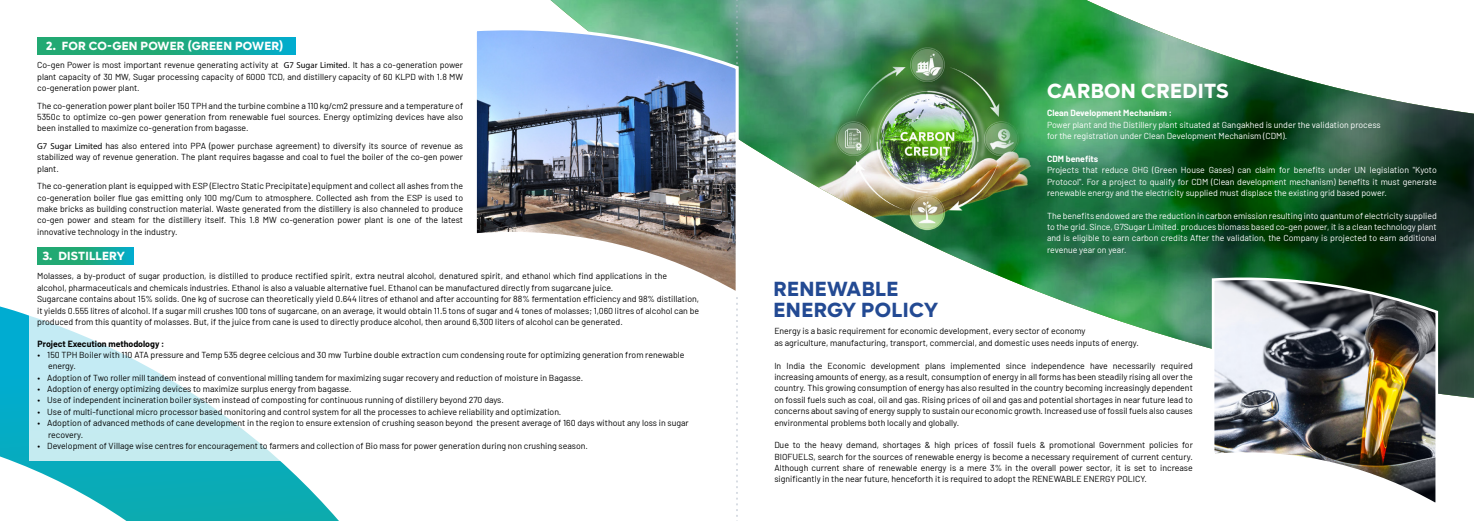
<style>
.page{position:relative;width:1474px;height:521px;background:#fff}
.page>*{position:absolute;margin:0;border:0;box-sizing:border-box;transform-origin:0 0}
.t1{font:700 20.65px/21.3px "Lufga";letter-spacing:.02em;color:#234a93}
.t2{font:700 20.65px "Lufga";letter-spacing:.02em;color:#fff}
.t3{font:700 11.9px "Lufga";letter-spacing:.02em;color:#fff}
.t4{font:8.75px/11.4px "Barlow";color:#000;text-align:justify}
.t5{font:8.75px/11.4px "Barlow";color:#fff;text-align:justify}
.t6{font:700 8.75px "Barlow";color:#fff}
.t7{font:700 8.75px "Barlow";color:#000}
.s1{font-family:"Myriad Pro"}
</style>
<div class="page">
<svg style="left:0;top:306px;width:339px;height:215px"></svg>
<img style="left:550px;top:0;width:923px;height:398px">
<svg style="left:29px;top:306px;width:310px;height:155px"></svg>
<svg style="left:736px;top:0;width:1px;height:521px"></svg>
<svg style="left:38px;top:37px;width:258px;height:18px;background:#19a98a"></svg>
<svg style="left:37px;top:247px;width:97px;height:18px;background:#19a98a"></svg>
<img style="left:1210px;top:275px;width:229px;height:228px">
<img style="left:476px;top:25px;width:265px;height:274px">
<h2 class="t3" style="left:46px;top:39px;width:239px">2. FOR CO-GEN POWER (GREEN POWER)</h2>
<p class="t4" style="left:37px;top:59px;width:427px">Co-gen Power is most important revenue generating activity at <span class="s1">G7 Sugar Limited</span>. It has a co-generation power plant capacity of 30 MW, Sugar processing capacity of 6000 TCD, and distillery capacity of 60 KLPD with 1.8 MW co-generation power plant.</p>
<p class="t4" style="left:37px;top:99px;width:427px">The co-generation power plant boiler 150 TPH and the turbine combine a 110 kg/cm2 pressure and a temperature of 5350c to optimize co-gen power generation from renewable fuel sources. Energy optimizing devices have also been installed to maximize co-generation from bagasse.</p>
<p class="t4" style="left:37px;top:139px;width:427px"><span class="s1">G7 Sugar Limited</span> has also entered into PPA (power purchase agreement) to diversify its source of revenue as stabilized way of revenue generation. The plant requires bagasse and coal to fuel the boiler of the co-gen power plant.</p>
<p class="t4" style="left:37px;top:180px;width:427px">The co-generation plant is equipped with ESP (Electro Static Precipitate) equipment and collect all ashes from the co-generation boiler flue gas emitting only 100 mg/Cum to atmosphere. Collected ash from the ESP is used to make bricks as building construction material. Waste generated from the distillery is also channeled to produce co-gen power and steam for the distillery itself. This 1.8 MW co-generation power plant is one of the latest innovative technology in the industry.</p>
<h2 class="t3" style="left:42px;top:249px;width:84px">3. DISTILLERY</h2>
<p class="t4" style="left:37px;top:270px;width:663px;text-align:left">Molasses, a by-product of sugar production, is distilled to produce rectified spirit, extra neutral alcohol, denatured spirit, and ethanol which find applications in the<br>alcohol, pharmaceuticals and chemicals industries. Ethanol is also a valuable alternative fuel. Ethanol can be manufactured directly from sugarcane juice.<br>Sugarcane contains about 15% solids. One kg of sucrose can theoretically yield 0.644 litres of ethanol and after accounting for 88% fermentation efficiency and 98% distillation, it yields 0.555 litres of alcohol. If a sugar mill crushes 100 tons of sugarcane, on an average, it would obtain 11.5 tons of sugar and 4 tones of molasses; 1,060 litres of alcohol can be produced from this quantity of molasses. But, if the juice from cane is used to directly produce alcohol, then around 6,300 liters of alcohol can be generated.</p>
<p class="t7" style="left:38px;top:337px;width:128px">Project Execution methodology :</p>
<p class="t4" style="left:48px;top:348px;width:638px;text-indent:-10px">• 150 TPH Boiler with 110 ATA pressure and Temp 535 degree celcious and 30 mw Turbine double extraction cum condensing route for optimizing generation from renewable energy.</p>
<p class="t4" style="left:38px;top:371px;width:547px">• Adoption of Two roller mill tandem instead of conventional milling tandem for maximizing sugar recovery and reduction of moisture in Bagasse.</p>
<p class="t4" style="left:38px;top:382px;width:315px">• Adoption of energy optimizing devices to maximize surplus energy from bagasse.</p>
<p class="t4" style="left:38px;top:394px;width:468px">• Use of independent incineration boiler system instead of composting for continuous running of distillery beyond 270 days.</p>
<p class="t4" style="left:38px;top:405px;width:525px">• Use of multi-functional micro processor based monitoring and control system for all the processes to achieve reliability and optimization.</p>
<p class="t4" style="left:48px;top:417px;width:642px;text-indent:-10px">• Adoption of advanced methods of cane development in the region to ensure extension of crushing season beyond the present average of 160 days without any loss in sugar recovery.</p>
<p class="t4" style="left:38px;top:439px;width:551px">• Development of Village wise centres for encouragement to farmers and collection of Bio mass for power generation during non crushing season.</p>
<h1 class="t1" style="left:773px;top:278px;width:166px">RENEWABLE<br>ENERGY POLICY</h1>
<h1 class="t2" style="left:1047px;top:78px;width:183px">CARBON CREDITS</h1>
<p class="t6" style="left:1047px;top:107px;width:127px">Clean Development Mechanism :</p>
<p class="t5" style="left:1047px;top:118px;width:335px">Power plant and the Distillery plant situated at Gangakhed is under the validation process for the registration under Clean Development Mechanism (CDM).</p>
<p class="t6" style="left:1047px;top:152px;width:53px">CDM benefits</p>
<p class="t5" style="left:1047px;top:164px;width:391px">Projects that reduce GHG (Green House Gases) can claim for benefits under UN legislation "Kyoto Protocol". For a project to qualify for CDM (Clean development mechanism) benefits it must generate renewable energy and the electricity supplied must displace the existing grid based power.</p>
<p class="t5" style="left:1047px;top:209px;width:391px">The benefits endowed are the reduction in carbon emission resulting into quantum of electricity supplied to the grid. Since, G7Sugar Limited. produces biomass based co-gen power, it is a clean technology plant and is eligible to earn carbon credits After the validation, the Company is projected to earn additional revenue year on year.</p>
<p class="t4" style="left:774px;top:325px;width:366px">Energy is a basic requirement for economic development, every sector of economy<br>as agriculture, manufacturing, transport, commercial, and domestic uses needs inputs of energy.</p>
<p class="t4" style="left:774px;top:359px;width:420px">In India the Economic development plans implemented since independence have necessarily required increasing amounts of energy, as a result, consumption of energy in all forms has been steadily rising all over the country. This growing consumption of energy has also resulted in the country becoming increasingly dependent on fossil fuels such as coal, oil and gas. Rising prices of oil and gas and potential shortages in near future lead to concerns about saving of energy supply to sustain our economic growth. Increased use of fossil fuels also causes environmental problems both locally and globally.</p>
<p class="t4" style="left:774px;top:439px;width:420px">Due to the heavy demand, shortages &amp; high prices of fossil fuels &amp; promotional Government policies for BIOFUELS, search for the sources of renewable energy is become a necessary requirement of current century.<br>Although current share of renewable energy is a mere 3% in the overall power sector, it is set to increase significantly in the near future, henceforth it is required to adopt the RENEWABLE ENERGY POLICY.</p>
</div>
